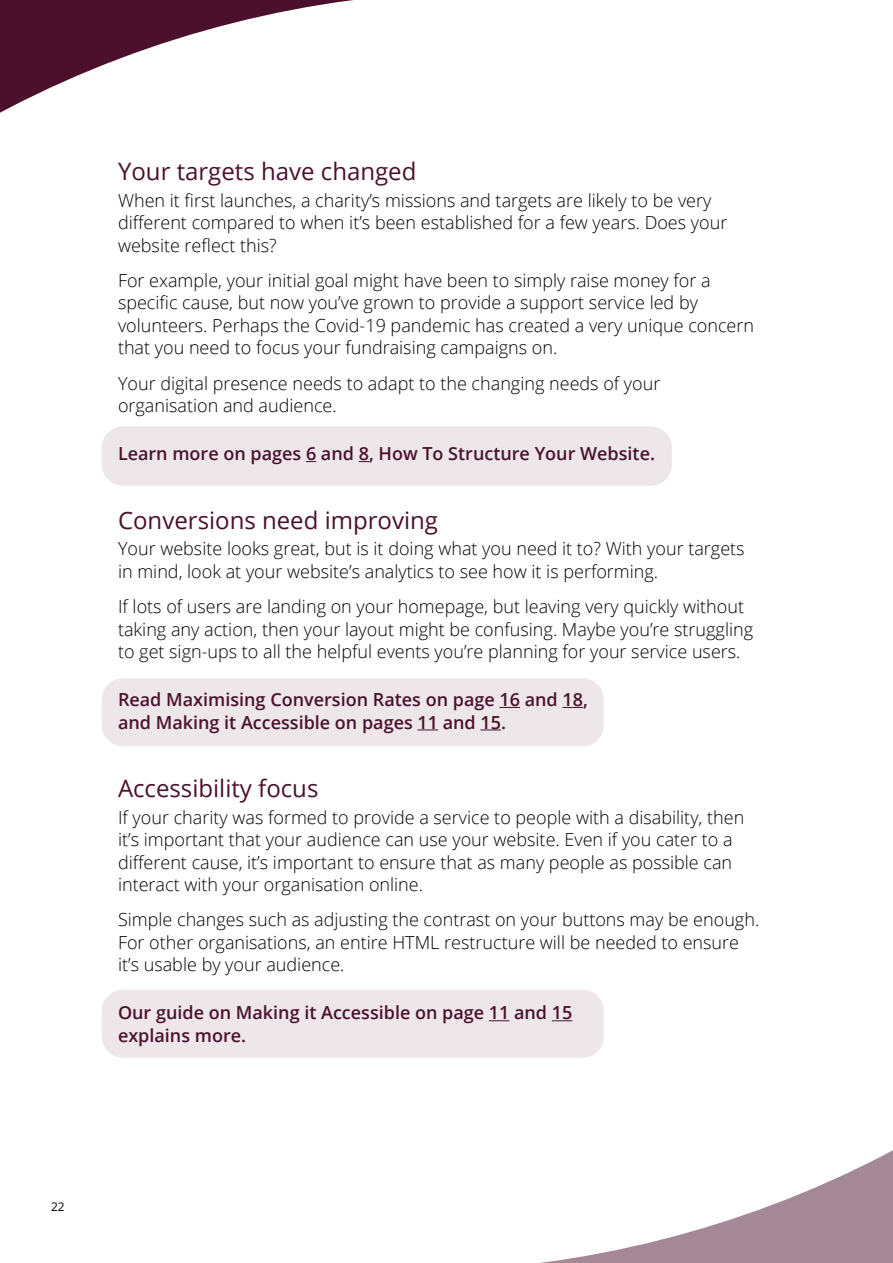
<style>
.page{position:relative;width:893px;height:1263px;background:#fff}
.page>*{position:absolute;margin:0;border:0;box-sizing:border-box;transform-origin:0 0}
.t1{font:24px "Open Sans";color:#4b112c}
.t2{font:300 18px/22.5px "Open Sans";color:#000}
.t3{font:600 18px/22.5px "Open Sans";color:#4b112c}
.t4{font:12px "Open Sans";color:#000}
</style>
<div class="page">
<div style="left:102px;top:426px;width:570px;height:60px;background:#ede7ea;border-radius:21px"></div>
<div style="left:102px;top:678px;width:502px;height:68px;background:#ede7ea;border-radius:21px"></div>
<div style="left:102px;top:990px;width:502px;height:68px;background:#ede7ea;border-radius:21px"></div>
<svg style="left:499px;top:707px;width:21px;height:1px"></svg>
<svg style="left:562px;top:707px;width:21px;height:1px"></svg>
<svg style="left:417px;top:729px;width:21px;height:1px"></svg>
<svg style="left:480px;top:729px;width:21px;height:1px"></svg>
<svg style="left:489px;top:1020px;width:20px;height:1px"></svg>
<svg style="left:552px;top:1020px;width:20px;height:1px"></svg>
<svg style="left:0;top:0;width:353px;height:113px"></svg>
<svg style="left:540px;top:1150px;width:353px;height:113px"></svg>
<h1 class="t1" style="left:118px;top:155px;width:300px">Your targets have changed</h1>
<p class="t2" style="left:118px;top:188px;width:611px">When it first launches, a charity’s missions and targets are likely to be very different compared to when it’s been established for a few years. Does your website reflect this?</p>
<p class="t2" style="left:118px;top:269px;width:638px">For example, your initial goal might have been to simply raise money for a specific cause, but now you’ve grown to provide a support service led by volunteers. Perhaps the Covid-19 pandemic has created a very unique concern that you need to focus your fundraising campaigns on.</p>
<p class="t2" style="left:118px;top:371px;width:544px">Your digital presence needs to adapt to the changing needs of your organisation and audience.</p>
<p class="t3" style="left:118px;top:442px;width:538px">Learn more on pages 6 and 8, How To Structure Your Website.</p>
<h1 class="t1" style="left:118px;top:503px;width:322px">Conversions need improving</h1>
<p class="t2" style="left:118px;top:537px;width:628px">Your website looks great, but is it doing what you need it to? With your targets in mind, look at your website’s analytics to see how it is performing.</p>
<p class="t2" style="left:118px;top:595px;width:637px">If lots of users are landing on your homepage, but leaving very quickly without taking any action, then your layout might be confusing. Maybe you’re struggling to get sign-ups to all the helpful events you’re planning for your service users.</p>
<p class="t3" style="left:118px;top:688px;width:471px">Read Maximising Conversion Rates on page 16 and 18, and Making it Accessible on pages 11 and 15.</p>
<h1 class="t1" style="left:118px;top:772px;width:202px">Accessibility focus</h1>
<p class="t2" style="left:118px;top:805px;width:628px">If your charity was formed to provide a service to people with a disability, then it’s important that your audience can use your website. Even if you cater to a different cause, it’s important to ensure that as many people as possible can interact with your organisation online.</p>
<p class="t2" style="left:118px;top:908px;width:643px">Simple changes such as adjusting the contrast on your buttons may be enough.<br>For other organisations, an entire HTML restructure will be needed to ensure it’s usable by your audience.</p>
<p class="t3" style="left:118px;top:1001px;width:456px">Our guide on Making it Accessible on page 11 and 15 explains more.</p>
<p class="t4" style="left:51px;top:1198px;width:15px">22</p>
</div>
